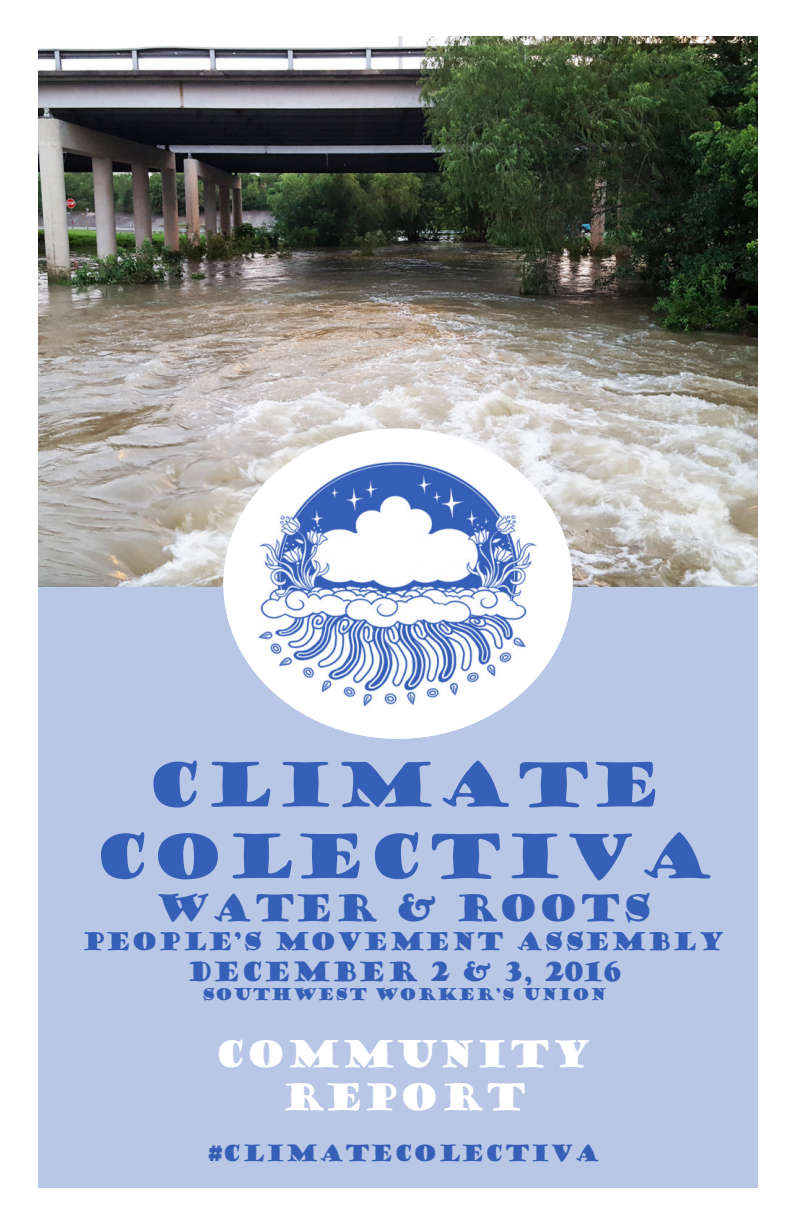
<style>
.page{position:relative;width:792px;height:1224px;background:#fff}
.page>*{position:absolute;margin:0;border:0;box-sizing:border-box;transform-origin:0 0}
.t1{font:59.6px/71.6px "Goudy Stout";color:#365fb7;text-align:center}
.t2{font:36px/43.2px "Goudy Stout";color:#fff;text-align:center;scale:.9 1}
.t3{font:36px "Goudy Stout";color:#365fb7;scale:.9 1}
.t4{font:26px "Goudy Stout";color:#365fb7;scale:.9 1}
.t5{font:24px "Goudy Stout";color:#365fb7;scale:.9 1}
.t6{font:22px "Goudy Stout";color:#365fb7;scale:.9 1}
.t7{font:16px "Goudy Stout";color:#365fb7;scale:.9 1}
.s1{font-family:"Gotham";font-weight:900}
</style>
<div class="page">
<div style="left:38px;top:586px;width:720px;height:602px;background:#b9c7e6"></div>
<img style="left:38px;top:36px;width:720px;height:550px">
<img style="left:223px;top:437px;width:350px;height:302px">
<h1 class="t1" style="left:93px;top:750px;width:623px">CLIMATE<br>COLECTIVA</h1>
<h2 class="t3" style="left:156px;top:884px;width:554px">WATER &amp; ROOTS</h2>
<p class="t5" style="left:82px;top:925px;width:717px">PEOPLE’S MOVEMENT ASSEMBLY</p>
<p class="t4" style="left:187px;top:955px;width:485px">DECEMBER 2 &amp; 3, 2016</p>
<p class="t7" style="left:202px;top:984px;width:452px">SOUTHWEST WORKER’S UNION</p>
<h2 class="t2" style="left:215px;top:1033px;width:423px">COMMUNITY<br>REPORT</h2>
<p class="t6" style="left:208px;top:1139px;width:437px"><span class="s1">#</span>CLIMATECOLECTIVA</p>
</div>
